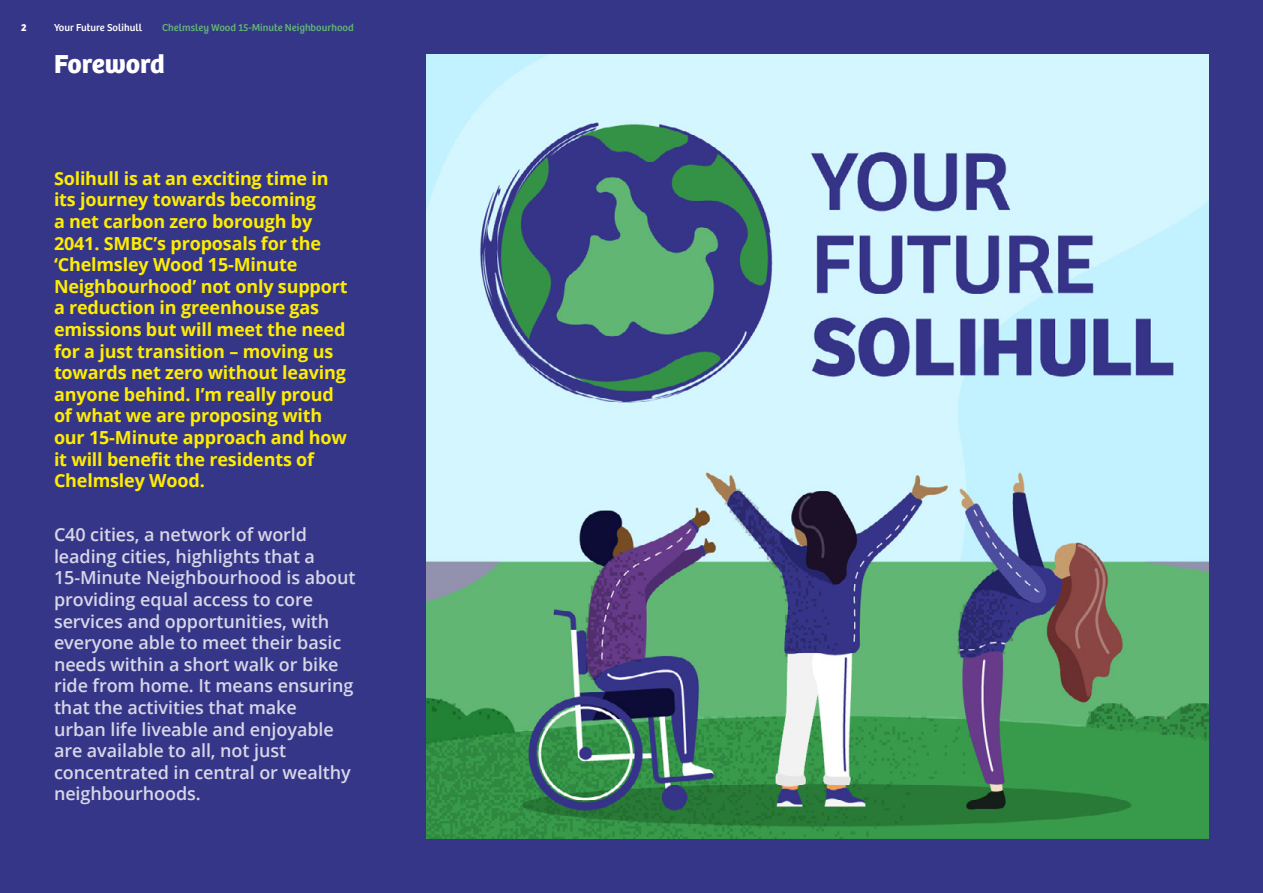
<style>
.page{position:relative;width:1263px;height:893px;background:#363689}
.page>*{position:absolute;margin:0;border:0;box-sizing:border-box;transform-origin:0 0}
.t1{font:700 27px "Bree";color:#fff}
.t2{font:700 18px/21.6px "Open Sans";letter-spacing:-.01em;color:#ffed00}
.t3{font:600 18px/21.6px "Open Sans";letter-spacing:-.005em;color:#d7d7e7}
.t4{font:10.5px "Bree";color:#62b774}
.t5{font:10.5px "Bree";color:#fff}
.t6{font:700 10.5px "Bree";color:#fff}
</style>
<div class="page">
<img style="left:427px;top:54px;width:782px;height:785px">
<p class="t6" style="left:21px;top:19px;width:7px">2</p>
<p class="t5" style="left:54px;top:19px;width:90px">Your Future Solihull</p>
<p class="t4" style="left:162px;top:19px;width:193px">Chelmsley Wood 15-Minute Neighbourhood</p>
<h1 class="t1" style="left:54px;top:43px;width:112px">Foreword</h1>
<p class="t2" style="left:54px;top:167px;width:295px">Solihull is at an exciting time in its journey towards becoming<br>a net carbon zero borough by<br>2041. SMBC’s proposals for the ‘Chelmsley Wood 15-Minute<br>Neighbourhood’ not only support a reduction in greenhouse gas emissions but will meet the need for a just transition – moving us towards net zero without leaving anyone behind. I’m really proud of what we are proposing with our 15-Minute approach and how it will benefit the residents of<br>Chelmsley Wood.</p>
<p class="t3" style="left:54px;top:523px;width:303px">C40 cities, a network of world leading cities, highlights that a<br>15-Minute Neighbourhood is about providing equal access to core services and opportunities, with everyone able to meet their basic needs within a short walk or bike ride from home. It means ensuring that the activities that make<br>urban life liveable and enjoyable are available to all, not just concentrated in central or wealthy neighbourhoods.</p>
</div>
